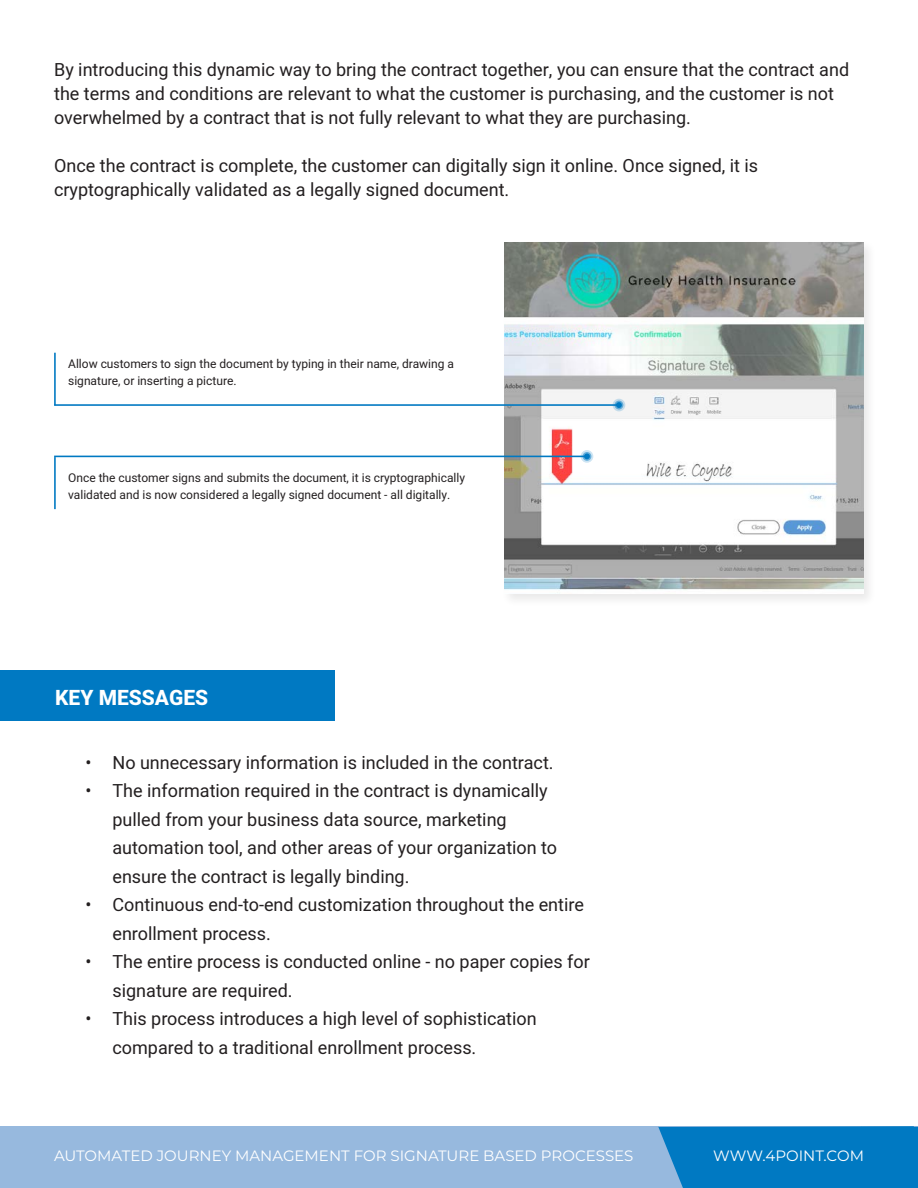
<style>
.page{position:relative;width:918px;height:1188px;background:#fff}
.page>*{position:absolute;margin:0;border:0;box-sizing:border-box;transform-origin:0 0}
.t1{font:800 21px "Heebo";color:#fff}
.t2{font:18px/28.5px "Heebo";color:#231f20}
.t3{font:15px "Montserrat";color:#fff}
.t4{font:12px/16.5px "Heebo";color:#231f20}
</style>
<div class="page">
<div style="left:0;top:1126px;width:918px;height:62px;background:#97b9de"></div>
<svg style="left:658px;top:1126px;width:260px;height:62px;background:#097dc3"></svg>
<div style="left:501px;top:239px;width:376px;height:368px;background:#231f20;opacity:.1"></div>
<img style="left:505px;top:243px;width:359px;height:351px">
<svg style="left:613px;top:399px;width:12px;height:12px"></svg>
<div style="left:615px;top:401px;width:8px;height:8px;background:#62aad6;border-radius:50%"></div>
<svg style="left:616px;top:402px;width:6px;height:6px"></svg>
<hr style="left:54px;top:404px;width:565px;height:2px;background:#0079c2">
<hr style="left:54px;top:353px;width:2px;height:52px;background:#0079c2">
<hr style="left:54px;top:456px;width:531px;height:1px;background:#0079c2">
<hr style="left:54px;top:457px;width:2px;height:52px;background:#0079c2">
<div style="left:0;top:670px;width:335px;height:51px;background:#0079c2"></div>
<svg style="left:581px;top:450px;width:12px;height:13px"></svg>
<svg style="left:583px;top:452px;width:8px;height:9px"></svg>
<svg style="left:584px;top:453px;width:6px;height:6px"></svg>
<p class="t2" style="left:54px;top:58px;width:797px;line-height:24px">By introducing this dynamic way to bring the contract together, you can ensure that the contract and the terms and conditions are relevant to what the customer is purchasing, and the customer is not overwhelmed by a contract that is not fully relevant to what they are purchasing.</p>
<p class="t2" style="left:54px;top:154px;width:706px;line-height:24px">Once the contract is complete, the customer can digitally sign it online. Once signed, it is cryptographically validated as a legally signed document.</p>
<p class="t4" style="left:68px;top:356px;width:387px">Allow customers to sign the document by typing in their name, drawing a signature, or inserting a picture.</p>
<p class="t4" style="left:68px;top:470px;width:398px">Once the customer signs and submits the document, it is cryptographically validated and is now considered a legally signed document - all digitally.</p>
<p class="t1" style="left:55px;top:683px;width:155px">KEY MESSAGES</p>
<p class="t2" style="left:86px;top:748px;width:470px">• No unnecessary information is included in the contract.</p>
<p class="t2" style="left:112px;top:776px;width:446px;text-indent:-27px">• The information required in the contract is dynamically pulled from your business data source, marketing automation tool, and other areas of your organization to ensure the contract is legally binding.</p>
<p class="t2" style="left:112px;top:890px;width:473px;text-indent:-27px">• Continuous end-to-end customization throughout the entire enrollment process.</p>
<p class="t2" style="left:112px;top:947px;width:479px;text-indent:-27px">• The entire process is conducted online - no paper copies for signature are required.</p>
<p class="t2" style="left:112px;top:1004px;width:426px;text-indent:-27px">• This process introduces a high level of sophistication compared to a traditional enrollment process.</p>
<p class="t3" style="left:54px;top:1145px;width:581px">AUTOMATED JOURNEY MANAGEMENT FOR SIGNATURE BASED PROCESSES</p>
<p class="t3" style="left:713px;top:1145px;width:152px">WWW.4POINT.COM</p>
</div>
